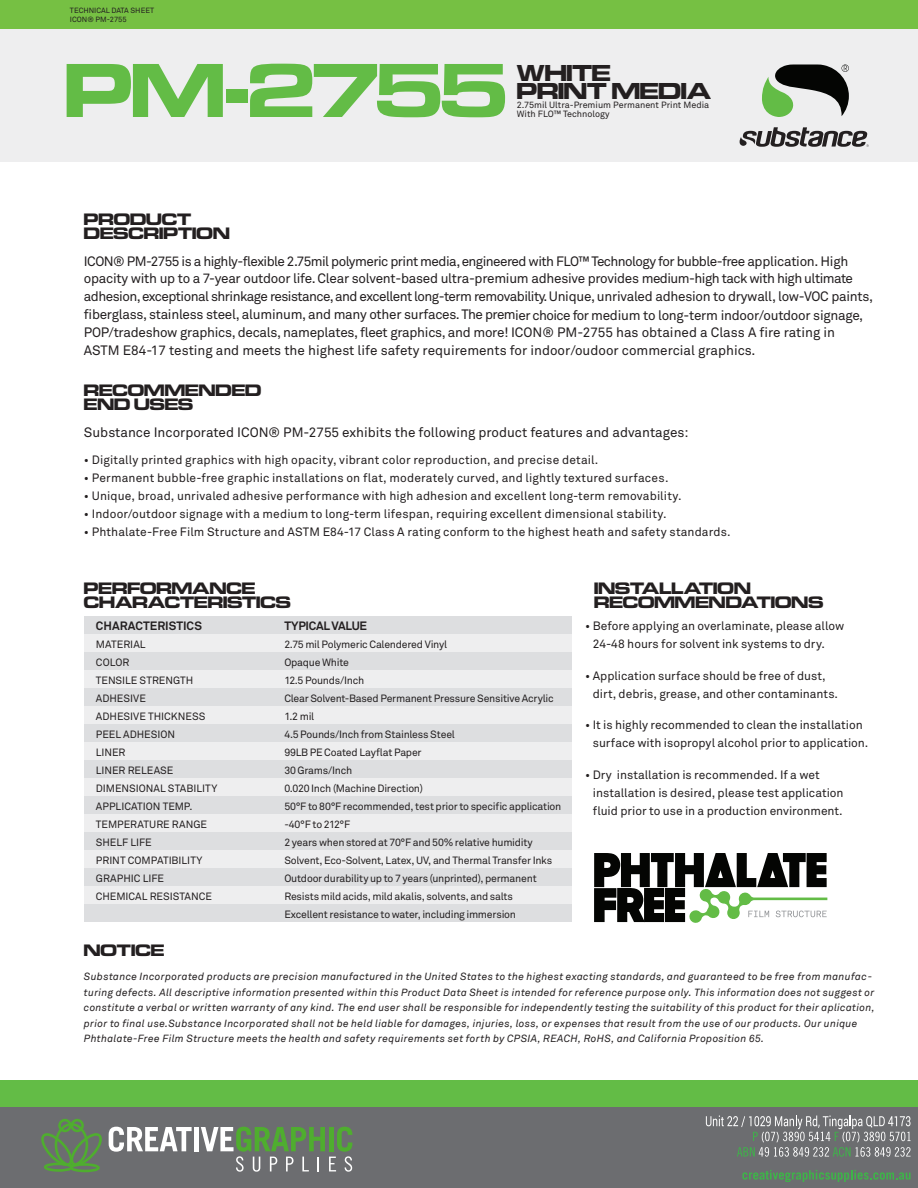
<style>
.page{position:relative;width:918px;height:1188px;background:#fff}
.page>*{position:absolute;margin:0;border:0;box-sizing:border-box;transform-origin:0 0}
.t1{font:700 expanded 79.5px "Eurostile SH";letter-spacing:-.005em;color:#63bc46}
.t2{font:700 expanded 24px/18px "Eurostile SH";color:#231f20}
.t3{font:700 expanded 17.25px/13.5px "Eurostile SH";letter-spacing:.005em;color:#231f20}
.t4{font:13.5px/18px "Akkurat";letter-spacing:-.02em;color:#231f20}
.t5{font:13.5px "Akkurat";color:#231f20}
.t6{font:12px/18px "Akkurat";letter-spacing:.005em;color:#231f20}
.t7{font:700 12px "Akkurat";letter-spacing:-.005em;color:#231f20}
.t8{font:700 12px "Akkurat";letter-spacing:-.025em;color:#231f20}
.t9{font:10.5px/18px "Akkurat";letter-spacing:-.02em;color:#231f20}
.t10{font:10.5px/18px "Akkurat";color:#231f20}
.t11{font:italic 10.35px/15.6px "Akkurat";letter-spacing:.03em;color:#231f20}
.t12{font:9px/9px "Akkurat";color:#231f20}
.t13{font:7.5px/9px "Akkurat";color:#231f20}
</style>
<div class="page">
<div style="left:0;top:1107px;width:918px;height:81px;background:#6c6d70"></div>
<div style="left:84px;top:616px;width:488px;height:18px;background:#dddee0"></div>
<div style="left:84px;top:634px;width:488px;height:18px;background:#eeeeef"></div>
<div style="left:84px;top:652px;width:488px;height:18px;background:#dddee0"></div>
<div style="left:84px;top:670px;width:488px;height:18px;background:#eeeeef"></div>
<div style="left:84px;top:688px;width:488px;height:18px;background:#dddee0"></div>
<div style="left:84px;top:706px;width:488px;height:18px;background:#eeeeef"></div>
<div style="left:84px;top:724px;width:488px;height:18px;background:#dddee0"></div>
<div style="left:84px;top:742px;width:488px;height:18px;background:#eeeeef"></div>
<div style="left:84px;top:760px;width:488px;height:18px;background:#dddee0"></div>
<div style="left:84px;top:778px;width:488px;height:18px;background:#eeeeef"></div>
<div style="left:84px;top:796px;width:488px;height:18px;background:#dddee0"></div>
<div style="left:84px;top:814px;width:488px;height:18px;background:#eeeeef"></div>
<div style="left:84px;top:832px;width:488px;height:18px;background:#dddee0"></div>
<div style="left:84px;top:850px;width:488px;height:18px;background:#eeeeef"></div>
<div style="left:84px;top:868px;width:488px;height:18px;background:#dddee0"></div>
<div style="left:84px;top:886px;width:488px;height:18px;background:#eeeeef"></div>
<div style="left:84px;top:904px;width:488px;height:18px;background:#dddee0"></div>
<div style="left:0;top:28px;width:918px;height:134px;background:#eeeeef"></div>
<div style="left:0;top:0;width:918px;height:28px;background:#76c043"></div>
<div style="left:0;top:1080px;width:918px;height:27px;background:#63bc46"></div>
<svg style="left:594px;top:853px;width:234px;height:70px"></svg>
<svg style="left:740px;top:127px;width:129px;height:20px"></svg>
<svg style="left:762px;top:64px;width:87px;height:53px"></svg>
<svg style="left:109px;top:1127px;width:83px;height:25px"></svg>
<div style="left:194px;top:1127px;width:5px;height:24px;background:#fff"></div>
<svg style="left:41px;top:1119px;width:61px;height:53px"></svg>
<svg style="left:201px;top:1127px;width:151px;height:45px"></svg>
<svg style="left:742px;top:1170px;width:169px;height:12px"></svg>
<svg style="left:706px;top:1116px;width:205px;height:41px"></svg>
<p class="t13" style="left:70px;top:6px;width:86px">TECHNICAL DATA SHEET<br>ICON® PM-2755</p>
<h1 class="t1" style="left:65px;top:49px;width:443px">PM-2755</h1>
<h2 class="t2" style="left:517px;top:64px;width:196px">WHITE<br>PRINT MEDIA</h2>
<p class="t12" style="left:517px;top:101px;width:194px">2.75mil Ultra-Premium Permanent Print Media<br>With FLO™ Technology</p>
<h3 class="t3" style="left:84px;top:213px;width:147px">PRODUCT<br>DESCRIPTION</h3>
<p class="t4" style="left:84px;top:252px;width:791px">ICON® PM-2755 is a highly-flexible 2.75mil polymeric print media, engineered with FLO™ Technology for bubble-free application. High opacity with up to a 7-year outdoor life. Clear solvent-based ultra-premium adhesive provides medium-high tack with high ultimate adhesion,exceptional shrinkage resistance,and excellent long-term removability.Unique, unrivaled adhesion to drywall, low-VOC paints, fiberglass, stainless steel, aluminum, and many other surfaces.The premier choice for medium to long-term indoor/outdoor signage, POP/tradeshow graphics, decals, nameplates, fleet graphics, and more! ICON® PM-2755 has obtained a Class A fire rating in ASTM E84-17 testing and meets the highest life safety requirements for indoor/oudoor commercial graphics.</p>
<h3 class="t3" style="left:84px;top:384px;width:179px">RECOMMENDED<br>END USES</h3>
<p class="t5" style="left:84px;top:424px;width:606px">Substance Incorporated ICON® PM-2755 exhibits the following product features and advantages:</p>
<p class="t6" style="left:84px;top:451px;width:516px">• Digitally printed graphics with high opacity, vibrant color reproduction, and precise detail.</p>
<p class="t6" style="left:84px;top:469px;width:586px">• Permanent bubble-free graphic installations on flat, moderately curved, and lightly textured surfaces.</p>
<p class="t6" style="left:84px;top:487px;width:599px">• Unique, broad, unrivaled adhesive performance with high adhesion and excellent long-term removability.</p>
<p class="t6" style="left:84px;top:505px;width:584px">• Indoor/outdoor signage with a medium to long-term lifespan, requiring excellent dimensional stability.</p>
<p class="t6" style="left:84px;top:523px;width:648px">• Phthalate-Free Film Structure and ASTM E84-17 Class A rating conform to the highest heath and safety standards.</p>
<h3 class="t3" style="left:84px;top:582px;width:208px">PERFORMANCE<br>CHARACTERISTICS</h3>
<h3 class="t3" style="left:594px;top:582px;width:231px">INSTALLATION<br>RECOMMENDATIONS</h3>
<p class="t6" style="left:593px;top:617px;width:253px;text-indent:-8px">• Before applying an overlaminate, please allow<br>24-48 hours for solvent ink systems to dry.</p>
<p class="t6" style="left:593px;top:667px;width:247px;text-indent:-8px">• Application surface should be free of dust, dirt, debris, grease, and other contaminants.</p>
<p class="t6" style="left:593px;top:716px;width:277px;text-indent:-8px">• It is highly recommended to clean the installation surface with isopropyl alcohol prior to application.</p>
<p class="t6" style="left:593px;top:766px;width:252px;text-indent:-8px">• Dry installation is recommended. If a wet installation is desired, please test application fluid prior to use in a production environment.</p>
<p class="t7" style="left:96px;top:618px;width:107px">CHARACTERISTICS</p>
<p class="t10" style="left:96px;top:636px;width:123px">MATERIAL<br>COLOR<br>TENSILE STRENGTH<br>ADHESIVE<br>ADHESIVE THICKNESS<br>PEEL ADHESION<br>LINER<br>LINER RELEASE<br>DIMENSIONAL STABILITY<br>APPLICATION TEMP.<br>TEMPERATURE RANGE<br>SHELF LIFE<br>PRINT COMPATIBILITY<br>GRAPHIC LIFE<br>CHEMICAL RESISTANCE</p>
<p class="t8" style="left:284px;top:618px;width:84px">TYPICAL VALUE</p>
<p class="t9" style="left:284px;top:636px;width:279px">2.75 mil Polymeric Calendered Vinyl<br>Opaque White<br>12.5 Pounds/Inch<br>Clear Solvent-Based Permanent Pressure Sensitive Acrylic 1.2 mil<br>4.5 Pounds/Inch from Stainless Steel<br>99LB PE Coated Layflat Paper<br>30 Grams/Inch<br>0.020 Inch (Machine Direction)<br>50°F to 80°F recommended, test prior to specific application -40°F to 212°F<br>2 years when stored at 70°F and 50% relative humidity Solvent, Eco-Solvent, Latex, UV, and Thermal Transfer Inks Outdoor durability up to 7 years (unprinted), permanent Resists mild acids, mild akalis, solvents, and salts<br>Excellent resistance to water, including immersion</p>
<h3 class="t3" style="left:84px;top:944px;width:82px">NOTICE</h3>
<p class="t11" style="left:84px;top:969px;width:792px">Substance Incorporated products are precision manufactured in the United States to the highest exacting standards, and guaranteed to be free from manufac&shy;turing defects. All descriptive information presented within this Product Data Sheet is intended for reference purpose only. This information does not suggest or constitute a verbal or written warranty of any kind. The end user shall be responsible for independently testing the suitability of this product for their aplication, prior to final use.Substance Incorporated shall not be held liable for damages, injuries, loss, or expenses that result from the use of our products. Our unique Phthalate-Free Film Structure meets the health and safety requirements set forth by CPSIA, REACH, RoHS, and California Proposition 65.</p>
</div>
